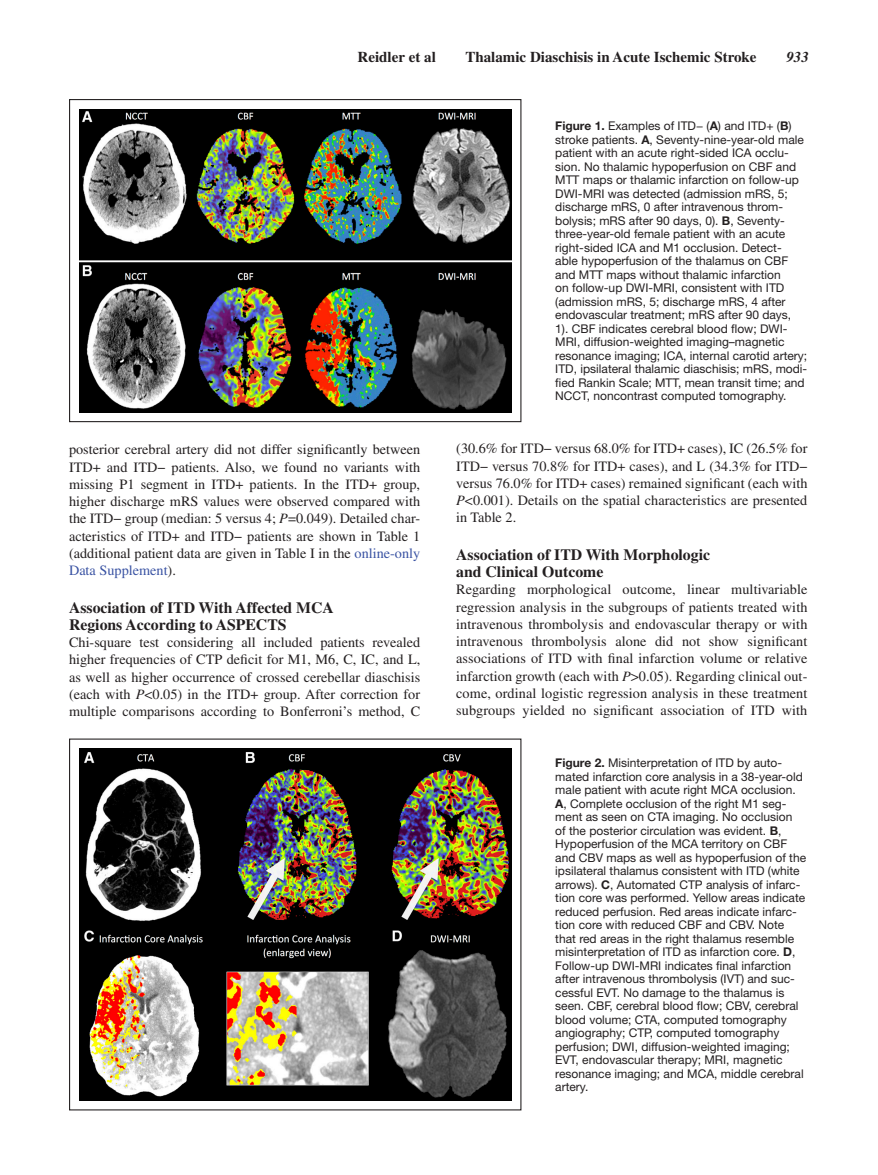
<style>
.page{position:relative;width:878px;height:1175px;background:#fff}
.page>*{position:absolute;margin:0;border:0;box-sizing:border-box;transform-origin:0 0}
.t1{font:700 15.75px/17.2px "Times";color:#231f20}
.t2{font:700 15px "Times";color:#231f20}
.t3{font:italic 700 15px "Times";color:#231f20}
.t4{font:14.25px/17.2px "Times";color:#231f20;text-align:justify}
.t5{font:12px/13.5px "Helvetica Neue";color:#231f20}
.s1{font-style:italic}
.s2{color:#3a53a3}
.s3{font-weight:700}
</style>
<div class="page">
<img style="left:69px;top:99px;width:453px;height:324px">
<img style="left:69px;top:738px;width:453px;height:373px">
<p class="t2" style="left:357px;top:48px;width:80px">Reidler et al</p>
<p class="t2" style="left:465px;top:48px;width:292px">Thalamic Diaschisis in Acute Ischemic Stroke</p>
<p class="t3" style="left:786px;top:48px;width:24px">933</p>
<p class="t4" style="left:69px;top:441px;width:353px">posterior cerebral artery did not differ significantly between ITD+ and ITD− patients. Also, we found no variants with missing P1 segment in ITD+ patients. In the ITD+ group, higher discharge mRS values were observed compared with the ITD− group (median: 5 versus 4; <span class="s1">P</span>=0.049). Detailed char&shy;acteristics of ITD+ and ITD− patients are shown in Table 1 (additional patient data are given in Table I in the <span class="s2">online-only Data Supplement</span>).</p>
<h1 class="t1" style="left:69px;top:598px;width:266px">Association of ITD With Affected MCA<br>Regions According to ASPECTS</h1>
<p class="t4" style="left:69px;top:633px;width:353px">Chi-square test considering all included patients revealed higher frequencies of CTP deficit for M1, M6, C, IC, and L, as well as higher occurrence of crossed cerebellar diaschisis (each with <span class="s1">P</span>&lt;0.05) in the ITD+ group. After correction for multiple comparisons according to Bonferroni’s method, C</p>
<p class="t5" style="left:555px;top:119px;width:253px"><span class="s3">Figure 1.</span> Examples of ITD− (<span class="s3">A</span>) and ITD+ (<span class="s3">B</span>) stroke patients. <span class="s3">A</span>, Seventy-nine-year-old male patient with an acute right-sided ICA occlu&shy;sion. No thalamic hypoperfusion on CBF and MTT maps or thalamic infarction on follow-up DWI-MRI was detected (admission mRS, 5; discharge mRS, 0 after intravenous throm&shy;bolysis; mRS after 90 days, 0). <span class="s3">B</span>, Seventy&shy;three-year-old female patient with an acute right-sided ICA and M1 occlusion. Detect&shy;able hypoperfusion of the thalamus on CBF and MTT maps without thalamic infarction<br>on follow-up DWI-MRI, consistent with ITD (admission mRS, 5; discharge mRS, 4 after endovascular treatment; mRS after 90 days, 1). CBF indicates cerebral blood flow; DWI-MRI, diffusion-weighted imaging–magnetic resonance imaging; ICA, internal carotid artery; ITD, ipsilateral thalamic diaschisis; mRS, modi&shy;fied Rankin Scale; MTT, mean transit time; and NCCT, noncontrast computed tomography.</p>
<p class="t4" style="left:456px;top:440px;width:353px">(30.6% for ITD− versus 68.0% for ITD+ cases), IC (26.5% for ITD− versus 70.8% for ITD+ cases), and L (34.3% for ITD− versus 76.0% for ITD+ cases) remained significant (each with <span class="s1">P</span>&lt;0.001). Details on the spatial characteristics are presented in Table 2.</p>
<h1 class="t1" style="left:456px;top:545px;width:255px">Association of ITD With Morphologic and Clinical Outcome</h1>
<p class="t4" style="left:456px;top:581px;width:353px">Regarding morphological outcome, linear multivariable regression analysis in the subgroups of patients treated with intravenous thrombolysis and endovascular therapy or with intravenous thrombolysis alone did not show significant associations of ITD with final infarction volume or relative infarction growth (each with <span class="s1">P</span>&gt;0.05). Regarding clinical out&shy;come, ordinal logistic regression analysis in these treatment subgroups yielded no significant association of ITD with</p>
<p class="t5" style="left:555px;top:756px;width:252px"><span class="s3">Figure 2.</span> Misinterpretation of ITD by auto&shy;mated infarction core analysis in a 38-year-old male patient with acute right MCA occlusion.<br><span class="s3">A</span>, Complete occlusion of the right M1 seg&shy;ment as seen on CTA imaging. No occlusion<br>of the posterior circulation was evident. <span class="s3">B</span>, Hypoperfusion of the MCA territory on CBF and CBV maps as well as hypoperfusion of the ipsilateral thalamus consistent with ITD (white arrows). <span class="s3">C</span>, Automated CTP analysis of infarc&shy;tion core was performed. Yellow areas indicate reduced perfusion. Red areas indicate infarc&shy;tion core with reduced CBF and CBV. Note that red areas in the right thalamus resemble misinterpretation of ITD as infarction core. <span class="s3">D</span>, Follow-up DWI-MRI indicates final infarction after intravenous thrombolysis (IVT) and suc&shy;cessful EVT. No damage to the thalamus is seen. CBF, cerebral blood flow; CBV, cerebral blood volume; CTA, computed tomography angiography; CTP, computed tomography perfusion; DWI, diffusion-weighted imaging; EVT, endovascular therapy; MRI, magnetic resonance imaging; and MCA, middle cerebral artery.</p>
</div>
